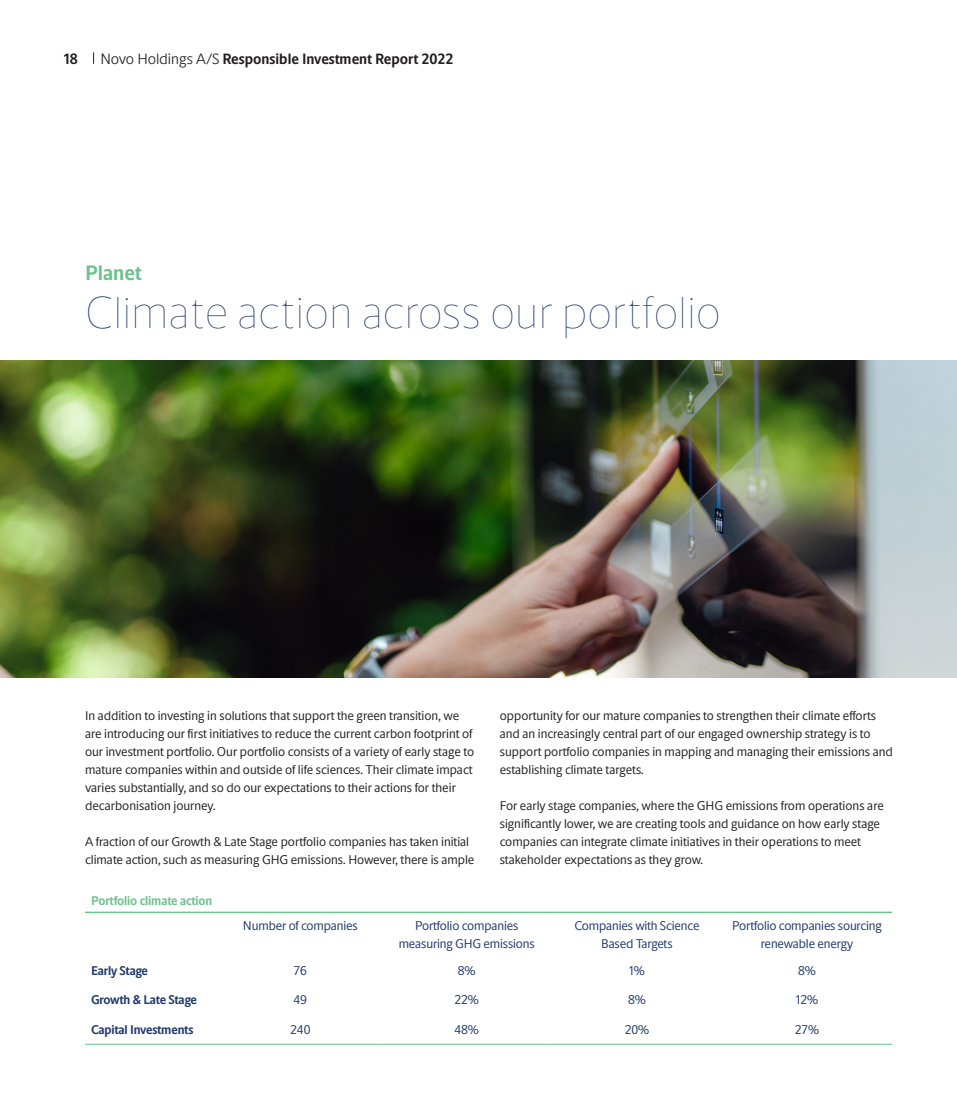
<style>
.page{position:relative;width:957px;height:1106px;background:#fff}
.page>*{position:absolute;margin:0;border:0;box-sizing:border-box;transform-origin:0 0}
.t1{font:100 45px "Novo Apply Sans";color:#1f3a6b}
.t2{font:700 21px "Novo Apply Sans";color:#6dc28d}
.t3{font:700 15px "Novo Apply Sans";color:#231f20}
.Body_copy_-_8_5_12{font:12.75px/18px "Novo Apply Sans";color:#231f20}
.Body_copy_-_8_5_12-2{font:12.75px/18px "Novo Apply Sans";letter-spacing:-.01em;color:#1f3a6b;text-align:center}
.Body_copy_-_8_5_12-3{font:700 12.75px "Novo Apply Sans";letter-spacing:-.01em;color:#1f3a6b}
.Body_copy_-_8_5_12-4{font:700 12.75px "Novo Apply Sans";letter-spacing:-.01em;color:#6dc28d}
.s1{font-weight:300}
</style>
<div class="page">
<svg style="left:93px;top:52px;width:1px;height:12px"></svg>
<img style="left:0;top:360px;width:957px;height:317px">
<hr style="left:85px;top:911px;width:134px;height:2px;background:#6dc28d">
<hr style="left:219px;top:911px;width:163px;height:2px;background:#6dc28d">
<hr style="left:382px;top:911px;width:170px;height:2px;background:#6dc28d">
<hr style="left:552px;top:911px;width:170px;height:2px;background:#6dc28d">
<hr style="left:722px;top:911px;width:170px;height:2px;background:#6dc28d">
<hr style="left:85px;top:1044px;width:134px;height:1px;background:#6dc28d">
<hr style="left:219px;top:1044px;width:163px;height:1px;background:#6dc28d">
<hr style="left:382px;top:1044px;width:170px;height:1px;background:#6dc28d">
<hr style="left:552px;top:1044px;width:170px;height:1px;background:#6dc28d">
<hr style="left:722px;top:1044px;width:170px;height:1px;background:#6dc28d">
<p class="t3" style="left:64px;top:48px;width:16px">18</p>
<p class="t3" style="left:100px;top:48px;width:354px"><span class="s1">Novo Holdings A/S</span> Responsible Investment Report 2022</p>
<p class="t2" style="left:85px;top:258px;width:58px">Planet</p>
<p class="t1" style="left:85px;top:277px;width:637px">Climate action across our portfolio</p>
<p class="Body_copy_-_8_5_12" style="left:500px;top:706px;width:395px">opportunity for our mature companies to strengthen their climate efforts and an increasingly central part of our engaged ownership strategy is to support portfolio companies in mapping and managing their emissions and establishing climate targets.</p>
<p class="Body_copy_-_8_5_12" style="left:500px;top:796px;width:385px">For early stage companies, where the GHG emissions from operations are significantly lower, we are creating tools and guidance on how early stage companies can integrate climate initiatives in their operations to meet stakeholder expectations as they grow.</p>
<p class="Body_copy_-_8_5_12" style="left:85px;top:706px;width:391px">In addition to investing in solutions that support the green transition, we are introducing our first initiatives to reduce the current carbon footprint of our investment portfolio. Our portfolio consists of a variety of early stage to mature companies within and outside of life sciences. Their climate impact varies substantially, and so do our expectations to their actions for their decarbonisation journey.</p>
<p class="Body_copy_-_8_5_12" style="left:85px;top:832px;width:391px">A fraction of our Growth &amp; Late Stage portfolio companies has taken initial climate action, such as measuring GHG emissions. However, there is ample</p>
<p class="Body_copy_-_8_5_12-4" style="left:91px;top:891px;width:123px">Portfolio climate action</p>
<p class="Body_copy_-_8_5_12-2" style="left:243px;top:915px;width:116px">Number of companies</p>
<p class="Body_copy_-_8_5_12-2" style="left:399px;top:915px;width:138px">Portfolio companies measuring GHG emissions</p>
<p class="Body_copy_-_8_5_12-2" style="left:574px;top:915px;width:127px">Companies with Science<br>Based Targets</p>
<p class="Body_copy_-_8_5_12-2" style="left:732px;top:915px;width:151px">Portfolio companies sourcing renewable energy</p>
<p class="Body_copy_-_8_5_12-3" style="left:91px;top:961px;width:59px">Early Stage</p>
<p class="Body_copy_-_8_5_12-2" style="left:294px;top:960px;width:15px">76</p>
<p class="Body_copy_-_8_5_12-2" style="left:458px;top:960px;width:19px">8%</p>
<p class="Body_copy_-_8_5_12-2" style="left:629px;top:960px;width:17px">1%</p>
<p class="Body_copy_-_8_5_12-2" style="left:798px;top:960px;width:19px">8%</p>
<p class="Body_copy_-_8_5_12-3" style="left:91px;top:990px;width:107px">Growth &amp; Late Stage</p>
<p class="Body_copy_-_8_5_12-2" style="left:294px;top:990px;width:15px">49</p>
<p class="Body_copy_-_8_5_12-2" style="left:454px;top:990px;width:26px">22%</p>
<p class="Body_copy_-_8_5_12-2" style="left:628px;top:990px;width:19px">8%</p>
<p class="Body_copy_-_8_5_12-2" style="left:796px;top:990px;width:24px">12%</p>
<p class="Body_copy_-_8_5_12-3" style="left:91px;top:1020px;width:104px">Capital Investments</p>
<p class="Body_copy_-_8_5_12-2" style="left:290px;top:1020px;width:22px">240</p>
<p class="Body_copy_-_8_5_12-2" style="left:454px;top:1020px;width:26px">48%</p>
<p class="Body_copy_-_8_5_12-2" style="left:625px;top:1020px;width:26px">20%</p>
<p class="Body_copy_-_8_5_12-2" style="left:795px;top:1020px;width:26px">27%</p>
</div>
